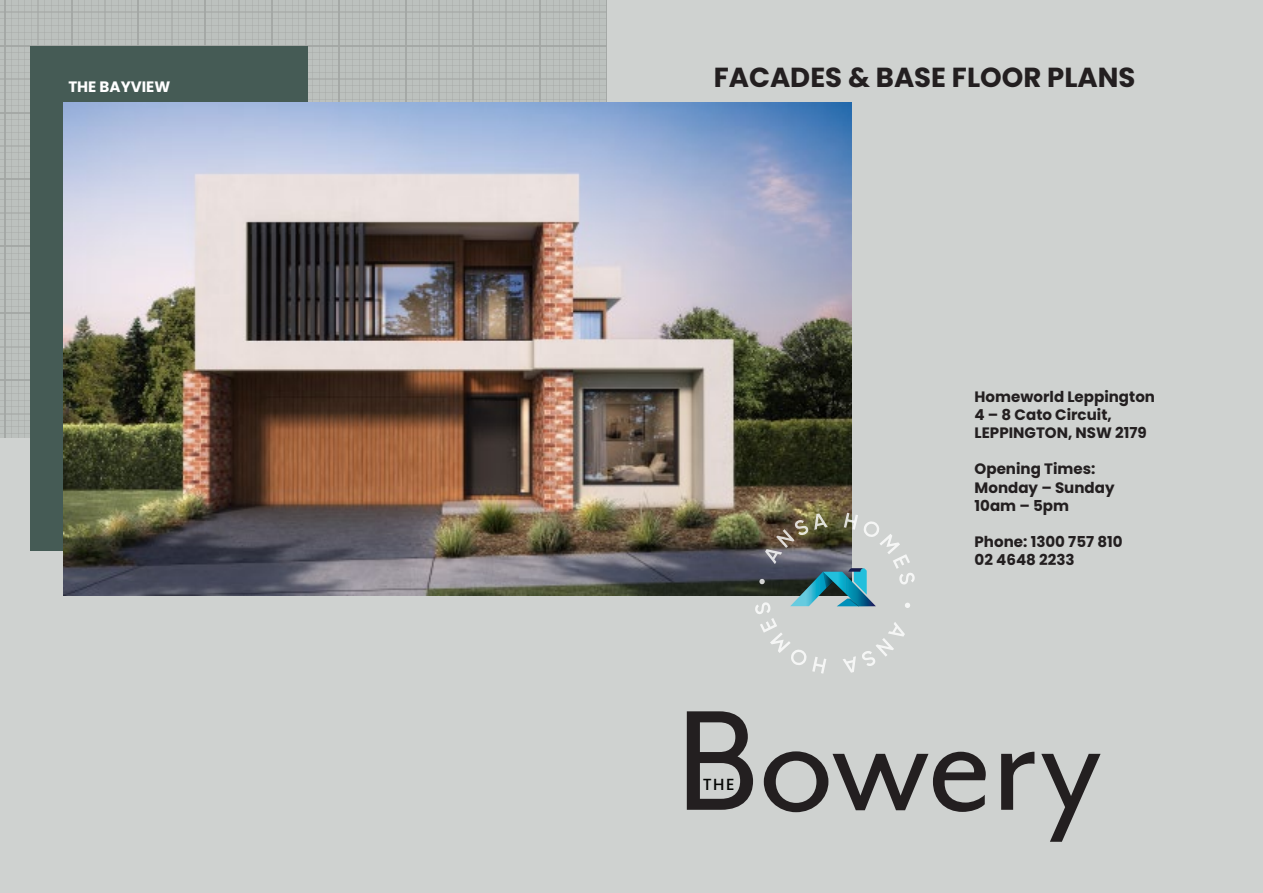
<style>
.page{position:relative;width:1263px;height:893px;background:#cfd2d0}
.page>*{position:absolute;margin:0;border:0;box-sizing:border-box;transform-origin:0 0}
.t1{font:164.1px "Mr Eaves Mod OT";letter-spacing:-.02em;color:#231f20}
.t2{font:700 27.6px "Poppins";color:#231f20}
.t3{font:500 16.05px "Poppins";color:#040503}
.t4{font:700 15px/18.1px "Poppins";color:#231f20}
.t5{font:700 15px "Poppins";color:#fff}
</style>
<div class="page">
<hr style="left:606px;top:0;width:1px;height:437px;background:#aaabab">
<svg style="left:0;top:0;width:606px;height:437px;background:#b6bbb8"></svg>
<div style="left:31px;top:46px;width:277px;height:505px;background:#455b55"></div>
<img style="left:64px;top:103px;width:788px;height:493px">
<svg style="left:755px;top:513px;width:160px;height:161px"></svg>
<p class="t5" style="left:68px;top:78px;width:103px">THE BAYVIEW</p>
<h2 class="t2" style="left:714px;top:61px;width:423px">FACADES &amp; BASE FLOOR PLANS</h2>
<p class="t4" style="left:974px;top:388px;width:182px">Homeworld Leppington<br>4 – 8 Cato Circuit,<br>LEPPINGTON, NSW 2179</p>
<p class="t4" style="left:974px;top:460px;width:142px">Opening Times:<br>Monday – Sunday<br>10am – 5pm</p>
<p class="t4" style="left:974px;top:533px;width:150px">Phone: 1300 757 810<br>02 4648 2233</p>
<h1 class="t1" style="left:676px;top:670px;width:428px">Bowery</h1>
<p class="t3" style="left:703px;top:775px;width:33px">THE</p>
</div>
